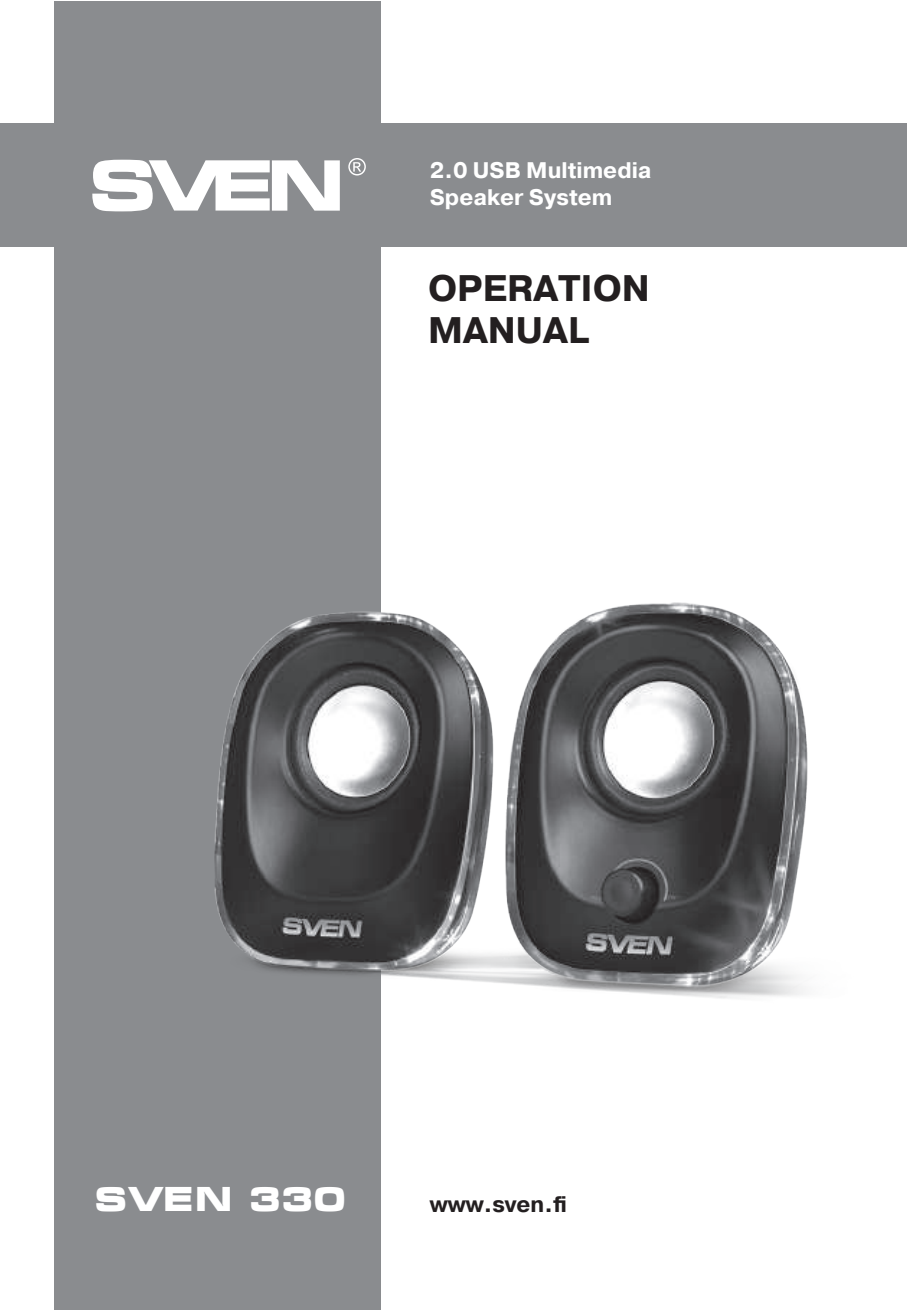
<style>
.page{position:relative;width:907px;height:1310px;background:#fff}
.page>*{position:absolute;margin:0;border:0;box-sizing:border-box;transform-origin:0 0}
.t1{font:700 36.9px/42.6px "Pragmatica";color:#231f20}
.t2{font:700 33.6px "Micra";letter-spacing:-.05em;color:#fff}
.t3{font:700 22.5px/27px "Pragmatica";color:#fff}
.t4{font:700 22.5px "Pragmatica";color:#231f20}
</style>
<div class="page">
<div style="left:0;top:123px;width:906px;height:124px;background:#8a8c8f"></div>
<div style="left:54px;top:2px;width:327px;height:1308px;background:#8a8c8f"></div>
<svg style="left:92px;top:160px;width:248px;height:51px"></svg>
<svg style="left:348px;top:158px;width:18px;height:17px"></svg>
<img style="left:214px;top:603px;width:594px;height:396px">
<p class="t3" style="left:430px;top:157px;width:223px">2.0 USB Multimedia<br>Speaker System</p>
<h1 class="t1" style="left:428px;top:267px;width:223px">OPERATION<br>MANUAL</h1>
<h2 class="t2" style="left:94px;top:1181px;width:255px">SVEN 330</h2>
<p class="t4" style="left:430px;top:1189px;width:138px">www.sven.fi</p>
</div>
